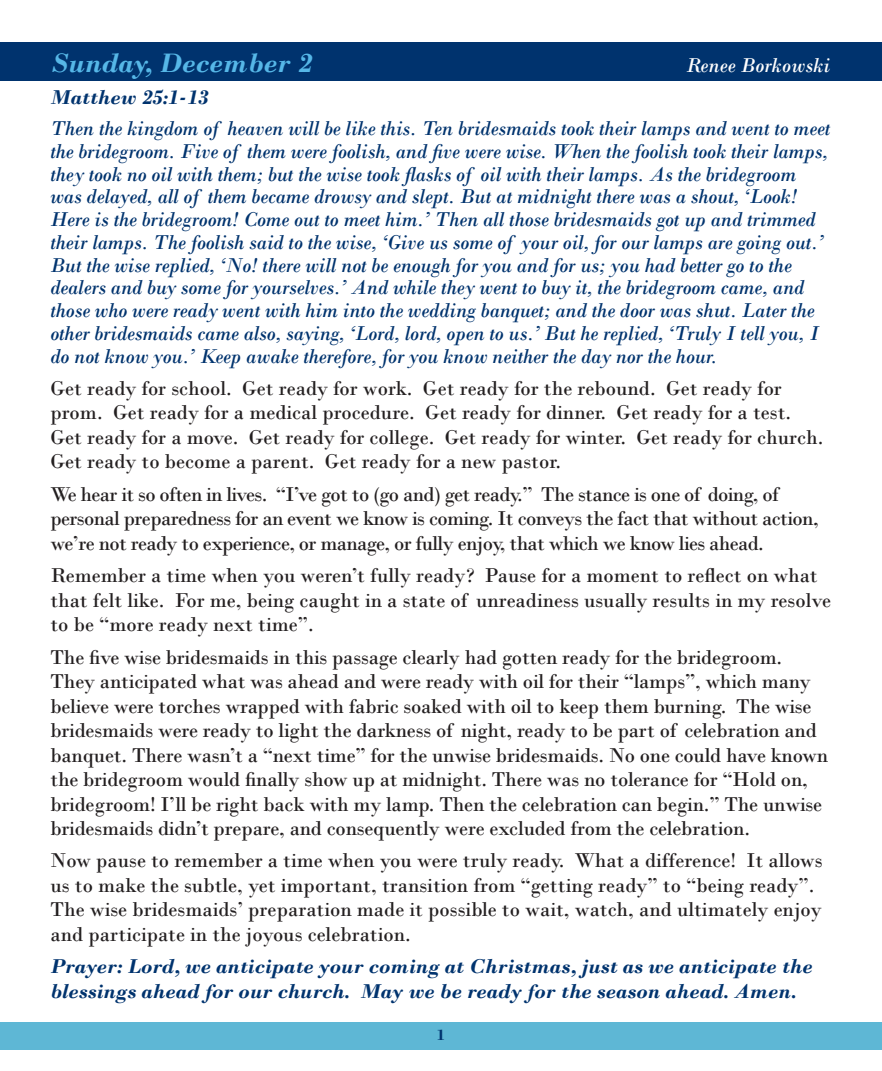
<style>
.page{position:relative;width:882px;height:1071px;background:#fff}
.page>*{position:absolute;margin:0;border:0;box-sizing:border-box;transform-origin:0 0}
.Body{font:italic 700 28px "Bodoni";color:#56b7e7}
.Body-2{font:21px/24.5px "Bodoni";letter-spacing:-.01em;color:#231f20}
.scripture{font:italic 21px/22.8px "Bodoni";letter-spacing:-.01em;color:#00336e}
.Body-3{font:21px/24.5px "Bodoni";letter-spacing:-.03em;color:#231f20}
.Prayer{font:italic 700 21px/24.5px "Bodoni";color:#00336e}
.Body-4{font:italic 21px "Bodoni";color:#fff}
.Body-5{font:italic 700 21px "Bodoni";color:#00336e}
.t1{font:700 15.75px "Bodoni";color:#00336e}
</style>
<div class="page">
<div style="left:0;top:1022px;width:882px;height:27px;background:#5eb7d5"></div>
<div style="left:0;top:43px;width:882px;height:38px;background:#00336e"></div>
<p class="Body" style="left:50px;top:46px;width:263px">Sunday, December 2</p>
<p class="Body-4" style="left:687px;top:53px;width:145px">Renee Borkowski</p>
<p class="Body-5" style="left:50px;top:85px;width:159px">Matthew 25:1-13</p>
<p class="scripture" style="left:50px;top:117px;width:781px">Then the kingdom of heaven will be like this. Ten bridesmaids took their lamps and went to meet the bridegroom. Five of them were foolish, and five were wise. When the foolish took their lamps, they took no oil with them; but the wise took flasks of oil with their lamps. As the bridegroom was delayed, all of them became drowsy and slept. But at midnight there was a shout, ‘Look!<br>Here is the bridegroom! Come out to meet him.’ Then all those bridesmaids got up and trimmed their lamps. The foolish said to the wise, ‘Give us some of your oil, for our lamps are going out.’ But the wise replied, ‘No! there will not be enough for you and for us; you had better go to the dealers and buy some for yourselves.’ And while they went to buy it, the bridegroom came, and those who were ready went with him into the wedding banquet; and the door was shut. Later the other bridesmaids came also, saying, ‘Lord, lord, open to us.’ But he replied, ‘Truly I tell you, I do not know you.’ Keep awake therefore, for you know neither the day nor the hour.</p>
<p class="Body-2" style="left:50px;top:376px;width:774px">Get ready for school. Get ready for work. Get ready for the rebound. Get ready for prom. Get ready for a medical procedure. Get ready for dinner. Get ready for a test.<br>Get ready for a move. Get ready for college. Get ready for winter. Get ready for church.<br>Get ready to become a parent. Get ready for a new pastor.</p>
<p class="Body-3" style="left:50px;top:482px;width:770px">We hear it so often in lives. “I’ve got to (go and) get ready.” The stance is one of doing, of personal preparedness for an event we know is coming. It conveys the fact that without action, we’re not ready to experience, or manage, or fully enjoy, that which we know lies ahead.</p>
<p class="Body-2" style="left:50px;top:563px;width:782px">Remember a time when you weren’t fully ready? Pause for a moment to reflect on what that felt like. For me, being caught in a state of unreadiness usually results in my resolve to be “more ready next time”.</p>
<p class="Body-2" style="left:50px;top:645px;width:779px">The five wise bridesmaids in this passage clearly had gotten ready for the bridegroom.<br>They anticipated what was ahead and were ready with oil for their “lamps”, which many believe were torches wrapped with fabric soaked with oil to keep them burning. The wise bridesmaids were ready to light the darkness of night, ready to be part of celebration and banquet. There wasn’t a “next time” for the unwise bridesmaids. No one could have known the bridegroom would finally show up at midnight. There was no tolerance for “Hold on, bridegroom! I’ll be right back with my lamp. Then the celebration can begin.” The unwise bridesmaids didn’t prepare, and consequently were excluded from the celebration.</p>
<p class="Body-2" style="left:50px;top:848px;width:774px">Now pause to remember a time when you were truly ready. What a difference! It allows us to make the subtle, yet important, transition from “getting ready” to “being ready”.<br>The wise bridesmaids’ preparation made it possible to wait, watch, and ultimately enjoy and participate in the joyous celebration.</p>
<p class="Prayer" style="left:50px;top:954px;width:764px">Prayer: Lord, we anticipate your coming at Christmas, just as we anticipate the blessings ahead for our church. May we be ready for the season ahead. Amen.</p>
<p class="t1" style="left:437px;top:1026px;width:9px">1</p>
</div>
